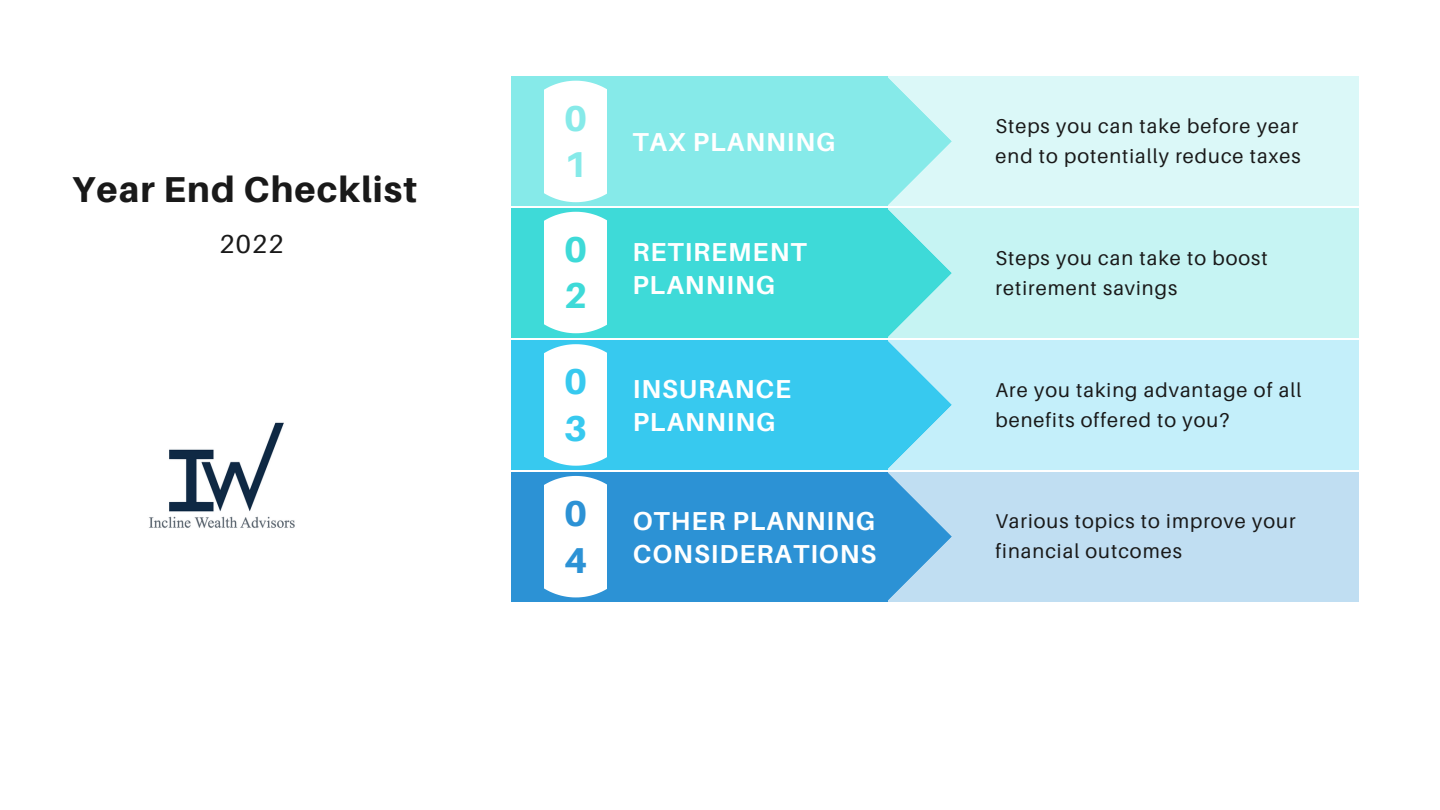
<style>
.page{position:relative;width:1440px;height:810px;background:#fff}
.page>*{position:absolute;margin:0;border:0;box-sizing:border-box;transform-origin:0 0}
.t1{font:800 36px "Aileron";letter-spacing:.03em;color:#191919}
.t2{font:800 36px/46.5px "Aileron";color:#86eae9}
.t3{font:800 36px/46.5px "Aileron";color:#3edad8}
.t4{font:800 36px/46.5px "Aileron";color:#37c9ef}
.t5{font:800 36px/46.5px "Aileron";color:#2c92d5}
.t6{font:700 26px/33px "Aileron";letter-spacing:.04em;color:#fff}
.t7{font:26px "Aileron";color:#191919}
.t8{font:20px/30px "Aileron";letter-spacing:.05em;color:#191919}
</style>
<div class="page">
<div style="left:511px;top:77px;width:848px;height:129px;background:#dbf8f8"></div>
<div style="left:511px;top:77px;width:377px;height:129px;background:#86eae9"></div>
<div style="left:511px;top:208px;width:848px;height:130px;background:#c6f4f3"></div>
<div style="left:511px;top:208px;width:377px;height:130px;background:#3edad8"></div>
<div style="left:511px;top:340px;width:848px;height:130px;background:#c4effa"></div>
<div style="left:511px;top:340px;width:377px;height:130px;background:#37c9ef"></div>
<div style="left:511px;top:472px;width:848px;height:130px;background:#c0def2"></div>
<div style="left:511px;top:472px;width:377px;height:130px;background:#2c92d5"></div>
<svg style="left:888px;top:78px;width:64px;height:522px"></svg>
<div style="left:545px;top:81px;width:61px;height:121px;background:#fff"></div>
<div style="left:545px;top:212px;width:61px;height:121px;background:#fff"></div>
<div style="left:545px;top:344px;width:61px;height:122px;background:#fff"></div>
<div style="left:545px;top:476px;width:61px;height:121px;background:#fff"></div>
<img style="left:149px;top:422px;width:146px;height:106px">
<h1 class="t1" style="left:72px;top:167px;width:346px">Year End Checklist</h1>
<h2 class="t7" style="left:219px;top:228px;width:66px">2022</h2>
<h1 class="t2" style="left:564px;top:94px;width:25px">0<br>1</h1>
<h1 class="t3" style="left:564px;top:225px;width:25px">0<br>2</h1>
<h1 class="t4" style="left:564px;top:358px;width:25px">0<br>3</h1>
<h1 class="t5" style="left:564px;top:489px;width:25px">0<br>4</h1>
<h2 class="t6" style="left:632px;top:125px;width:205px">TAX PLANNING</h2>
<h2 class="t6" style="left:632px;top:235px;width:176px">RETIREMENT<br>PLANNING</h2>
<h2 class="t6" style="left:633px;top:371px;width:160px">INSURANCE<br>PLANNING</h2>
<h2 class="t6" style="left:633px;top:504px;width:245px">OTHER PLANNING<br>CONSIDERATIONS</h2>
<p class="t8" style="left:996px;top:111px;width:307px">Steps you can take before year end to potentially reduce taxes</p>
<p class="t8" style="left:996px;top:242px;width:274px">Steps you can take to boost retirement savings</p>
<p class="t8" style="left:996px;top:374px;width:307px">Are you taking advantage of all benefits offered to you?</p>
<p class="t8" style="left:996px;top:506px;width:302px">Various topics to improve your financial outcomes</p>
</div>
